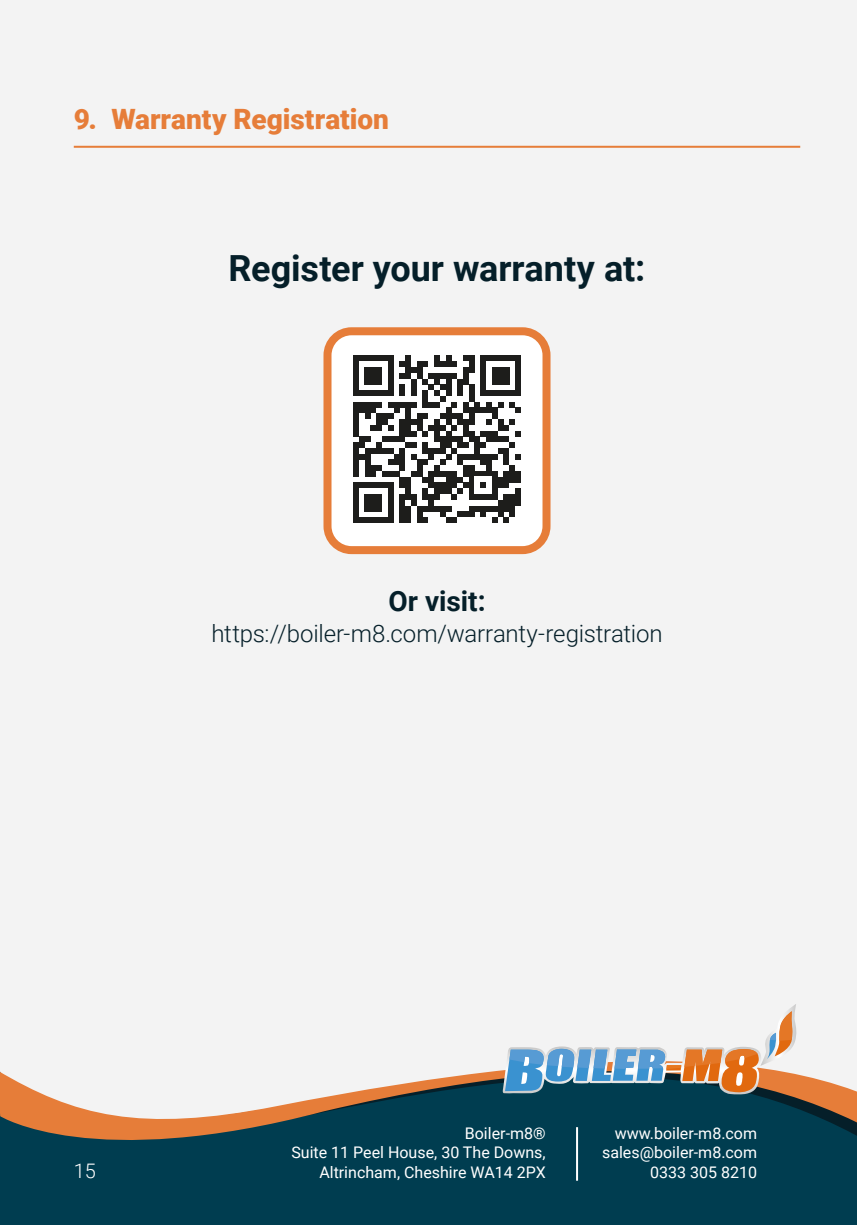
<style>
.page{position:relative;width:857px;height:1225px;background:#fff}
.page>*{position:absolute;margin:0;border:0;box-sizing:border-box;transform-origin:0 0}
.Body{font:700 36px "Roboto";color:#051f29}
.t1{font:900 28px "Roboto";color:#e67d39}
.Body-2{font:700 28px "Roboto";color:#051f29}
.Body-3{font:300 24px "Roboto";letter-spacing:-.01em;color:#051f29}
.t2{font:300 20px "Roboto";color:#fff}
.t3{font:16px/19.2px "Roboto";color:#fff;text-align:right}
</style>
<div class="page">
<div style="left:0;top:0;width:856px;height:1225px;background:#f3f3f3"></div>
<svg style="left:0;top:1070px;width:856px;height:155px;background:#315861"></svg>
<svg style="left:502px;top:1004px;width:295px;height:90px"></svg>
<hr style="left:575px;top:1127px;width:2px;height:53px;background:#fff">
<hr style="left:74px;top:146px;width:725px;height:2px;background:#e67d39">
<div style="left:327px;top:331px;width:219px;height:219px;background:#fff;border-radius:24px"></div>
<div style="left:323px;top:327px;width:227px;height:227px;border:8px solid #e67d39;border-radius:24px"></div>
<svg style="left:353px;top:355px;width:167px;height:168px"></svg>
<p class="t1" style="left:74px;top:99px;width:316px">9. Warranty Registration</p>
<p class="Body" style="left:228px;top:243px;width:418px">Register your warranty at:</p>
<p class="Body-2" style="left:388px;top:581px;width:99px">Or visit:</p>
<p class="Body-3" style="left:211px;top:616px;width:452px">https://boiler-m8.com/warranty-registration</p>
<p class="t2" style="left:74px;top:1156px;width:24px">15</p>
<p class="t3" style="left:291px;top:1123px;width:256px">Boiler-m8®<br>Suite 11 Peel House, 30 The Downs,<br>Altrincham, Cheshire WA14 2PX</p>
<p class="t3" style="left:601px;top:1123px;width:156px">www.boiler-m8.com sales@boiler-m8.com<br>0333 305 8210</p>
</div>
